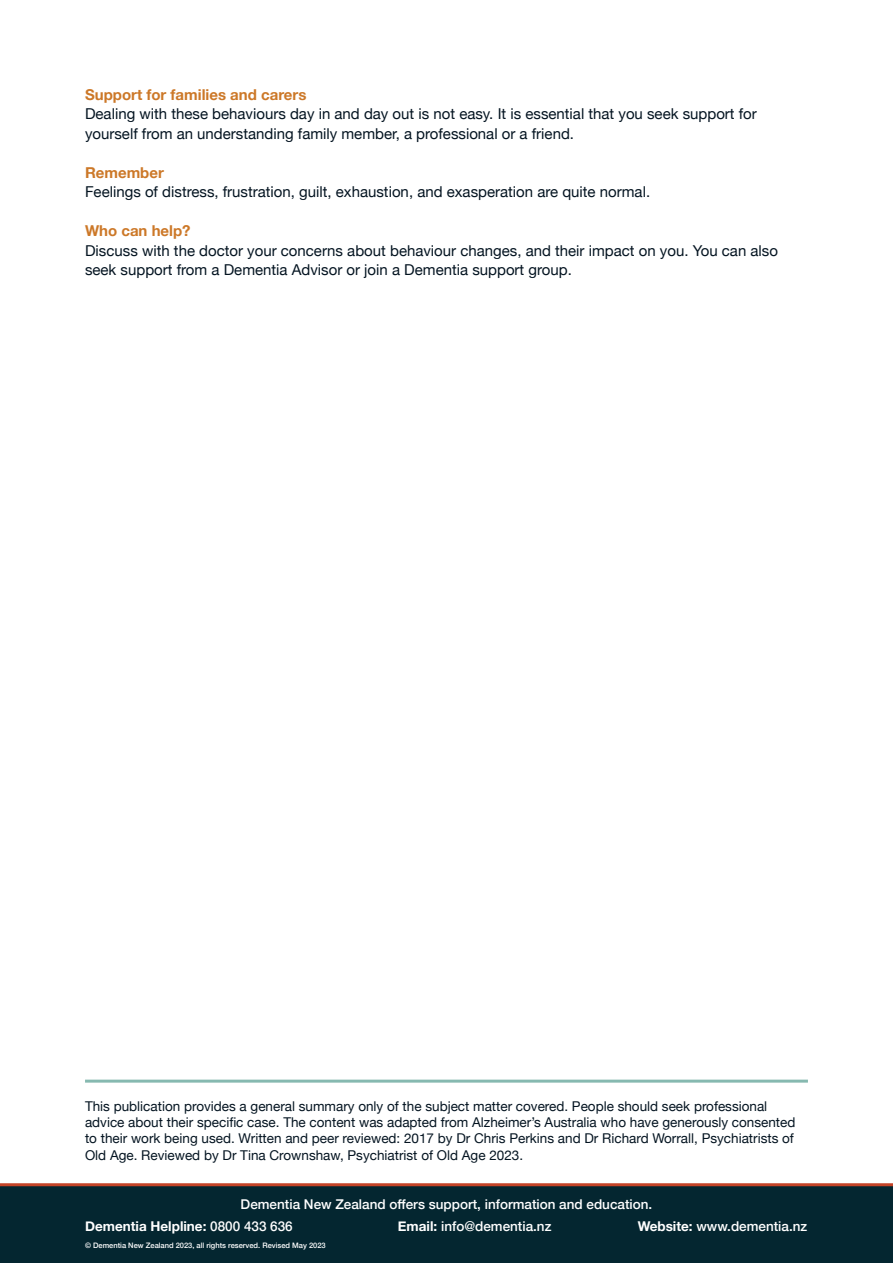
<style>
.page{position:relative;width:893px;height:1263px;background:#fff}
.page>*{position:absolute;margin:0;border:0;box-sizing:border-box;transform-origin:0 0}
.t1{font:15px/19.5px "Helvetica Neue";color:#041421}
.t2{font:700 15px "Helvetica Neue";color:#cc7828}
.t3{font:13.5px/16.2px "Helvetica Neue";color:#041421}
.t4{font:500 13.5px "Helvetica Neue";color:#fff}
.t5{font:700 13.5px "Helvetica Neue";color:#fff}
.t6{font:500 7.5px "Helvetica Neue";color:#fff}
.s1{font-weight:500}
.s2{font-weight:700}
</style>
<div class="page">
<div style="left:0;top:1183px;width:893px;height:80px;background:#042630"></div>
<hr style="left:85px;top:1079px;width:723px;height:3px;background:#86b9b0">
<p class="t2" style="left:85px;top:83px;width:223px">Support for families and carers</p>
<p class="t1" style="left:85px;top:105px;width:673px">Dealing with these behaviours day in and day out is not easy. It is essential that you seek support for yourself from an understanding family member, a professional or a friend.</p>
<p class="t2" style="left:85px;top:161px;width:80px">Remember</p>
<p class="t1" style="left:85px;top:183px;width:567px">Feelings of distress, frustration, guilt, exhaustion, and exasperation are quite normal.</p>
<p class="t2" style="left:85px;top:219px;width:107px">Who can help?</p>
<p class="t1" style="left:85px;top:241px;width:694px">Discuss with the doctor your concerns about behaviour changes, and their impact on you. You can also seek support from a Dementia Advisor or join a Dementia support group.</p>
<p class="t3" style="left:85px;top:1099px;width:712px">This publication provides a general summary only of the subject matter covered. People should seek professional advice about their specific case. The content was adapted from Alzheimer’s Australia who have generously consented to their work being used. Written and peer reviewed: 2017 by Dr Chris Perkins and Dr Richard Worrall, Psychiatrists of Old Age. Reviewed by Dr Tina Crownshaw, Psychiatrist of Old Age 2023.</p>
<p class="t4" style="left:241px;top:1193px;width:413px">Dementia New Zealand offers support, information and education.</p>
<p class="t5" style="left:85px;top:1216px;width:209px">Dementia Helpline: <span class="s1">0800 433 636</span></p>
<p class="t4" style="left:398px;top:1215px;width:155px"><span class="s2">Email:</span> info@dementia.nz</p>
<p class="t4" style="left:638px;top:1215px;width:171px"><span class="s2">Website:</span> www.dementia.nz</p>
<p class="t6" style="left:85px;top:1239px;width:242px">© Dementia New Zealand 2023, all rights reserved. Revised May 2023</p>
</div>
